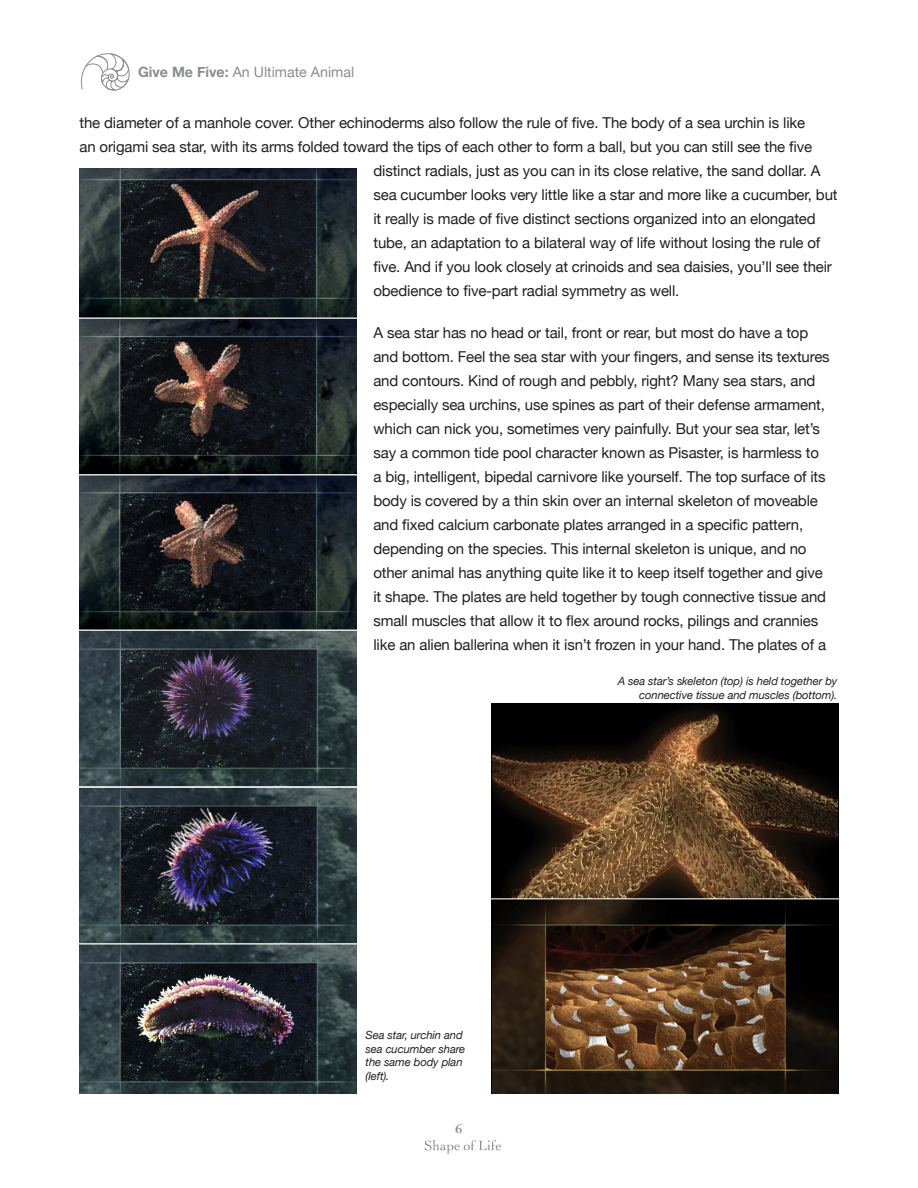
<style>
.page{position:relative;width:918px;height:1188px;background:#fff}
.page>*{position:absolute;margin:0;border:0;box-sizing:border-box;transform-origin:0 0}
.t1{font:15px/24px "Helvetica Neue";letter-spacing:-.01em;color:#231f20}
.t2{font:14.25px "Helvetica Neue";color:#8a8c8f}
.t3{font:700 13.5px "Cochin";color:#8a8c8f}
.t4{font:italic 11.25px/13.5px "Helvetica Neue";letter-spacing:-.01em;color:#231f20}
.s1{font-weight:700}
</style>
<div class="page">
<svg style="left:425px;top:1140px;width:76px;height:14px"></svg>
<svg style="left:80px;top:53px;width:50px;height:38px"></svg>
<img style="left:80px;top:168px;width:277px;height:925px">
<img style="left:492px;top:704px;width:346px;height:389px">
<p class="t2" style="left:138px;top:62px;width:218px"><span class="s1">Give Me Five:</span> An Ultimate Animal</p>
<p class="t1" style="left:80px;top:112px;width:727px">the diameter of a manhole cover. Other echinoderms also follow the rule of five. The body of a sea urchin is like</p>
<p class="t1" style="left:80px;top:136px;width:734px">an origami sea star, with its arms folded toward the tips of each other to form a ball, but you can still see the five</p>
<p class="t1" style="left:373px;top:160px;width:449px">distinct radials, just as you can in its close relative, the sand dollar. A</p>
<p class="t1" style="left:373px;top:184px;width:466px">sea cucumber looks very little like a star and more like a cucumber, but</p>
<p class="t1" style="left:373px;top:208px;width:444px">it really is made of five distinct sections organized into an elongated</p>
<p class="t1" style="left:373px;top:232px;width:449px">tube, an adaptation to a bilateral way of life without losing the rule of</p>
<p class="t1" style="left:373px;top:256px;width:460px">five. And if you look closely at crinoids and sea daisies, you’ll see their</p>
<p class="t1" style="left:373px;top:280px;width:308px">obedience to five-part radial symmetry as well.</p>
<p class="t1" style="left:373px;top:322px;width:458px">A sea star has no head or tail, front or rear, but most do have a top and bottom. Feel the sea star with your fingers, and sense its textures and contours. Kind of rough and pebbly, right? Many sea stars, and especially sea urchins, use spines as part of their defense armament, which can nick you, sometimes very painfully. But your sea star, let’s say a common tide pool character known as Pisaster, is harmless to a big, intelligent, bipedal carnivore like yourself. The top surface of its body is covered by a thin skin over an internal skeleton of moveable and fixed calcium carbonate plates arranged in a specific pattern, depending on the species. This internal skeleton is unique, and no other animal has anything quite like it to keep itself together and give it shape. The plates are held together by tough connective tissue and small muscles that allow it to flex around rocks, pilings and crannies like an alien ballerina when it isn’t frozen in your hand. The plates of a</p>
<p class="t4" style="left:366px;top:1029px;width:101px">Sea star, urchin and sea cucumber share the same body plan (left).</p>
<p class="t3" style="left:455px;top:1120px;width:9px">6</p>
<p class="t4" style="left:618px;top:675px;width:221px;text-align:right">A sea star’s skeleton (top) is held together by connective tissue and muscles (bottom).</p>
</div>
